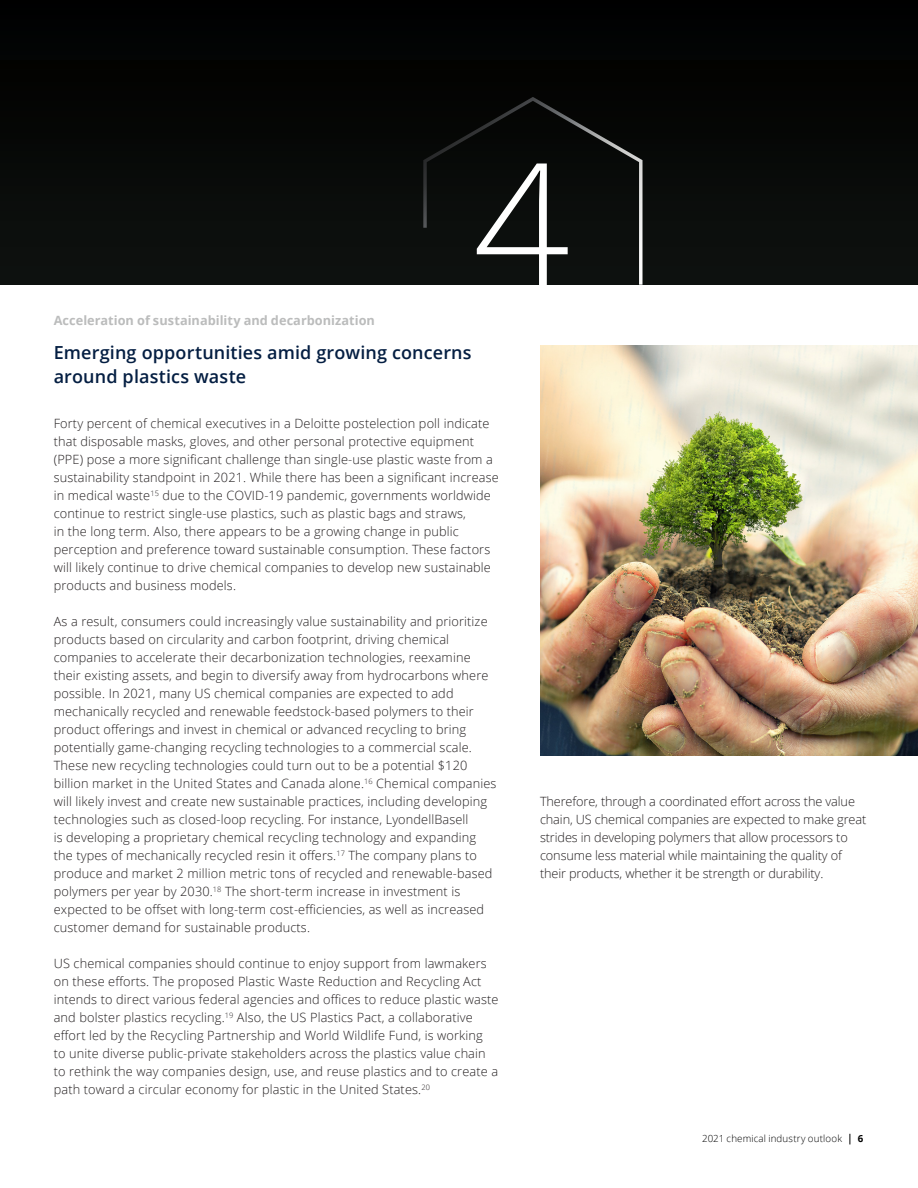
<style>
.page{position:relative;width:918px;height:1188px;background:#fff}
.page>*{position:absolute;margin:0;border:0;box-sizing:border-box;transform-origin:0 0}
.t1{font:300 169.5px "Open Sans";color:#fff}
.Introduction__14_18p{font:600 18px/24px "Open Sans";letter-spacing:.005em;color:#041e42}
.t2{font:300 12.75px/18px "Open Sans";letter-spacing:.01em;color:#231f20}
.t3{font:300 12.75px/18px "Open Sans";letter-spacing:-.01em;color:#231f20}
.Introduction__14_18p-2{font:700 12.75px "Open Sans";color:#bbbcbc}
.Introduction__14_18p-3{font:300 9.75px "Open Sans";letter-spacing:.015em;color:#000}
.Introduction__14_18p-4{font:700 9.75px "Open Sans";color:#000}
</style>
<div class="page">
<div style="left:0;top:0;width:918px;height:285px;background:#050605"></div>
<img style="left:540px;top:346px;width:378px;height:410px">
<svg style="left:423px;top:97px;width:220px;height:188px"></svg>
<p class="Introduction__14_18p-2" style="left:54px;top:311px;width:323px">Acceleration of sustainability and decarbonization</p>
<p class="t1" style="left:473px;top:108px;width:98px">4</p>
<p class="Introduction__14_18p" style="left:54px;top:340px;width:419px">Emerging opportunities amid growing concerns around plastics waste</p>
<p class="t2" style="left:54px;top:414px;width:446px">Forty percent of chemical executives in a Deloitte postelection poll indicate that disposable masks, gloves, and other personal protective equipment (PPE) pose a more significant challenge than single-use plastic waste from a sustainability standpoint in 2021. While there has been a significant increase in medical waste<sup>15</sup> due to the COVID-19 pandemic, governments worldwide continue to restrict single-use plastics, such as plastic bags and straws,<br>in the long term. Also, there appears to be a growing change in public perception and preference toward sustainable consumption. These factors will likely continue to drive chemical companies to develop new sustainable products and business models.</p>
<p class="t2" style="left:54px;top:612px;width:444px">As a result, consumers could increasingly value sustainability and prioritize products based on circularity and carbon footprint, driving chemical companies to accelerate their decarbonization technologies, reexamine their existing assets, and begin to diversify away from hydrocarbons where possible. In 2021, many US chemical companies are expected to add mechanically recycled and renewable feedstock-based polymers to their product offerings and invest in chemical or advanced recycling to bring potentially game-changing recycling technologies to a commercial scale.<br>These new recycling technologies could turn out to be a potential $120 billion market in the United States and Canada alone.<sup>16</sup> Chemical companies will likely invest and create new sustainable practices, including developing technologies such as closed-loop recycling. For instance, LyondellBasell<br>is developing a proprietary chemical recycling technology and expanding the types of mechanically recycled resin it offers.<sup>17</sup> The company plans to produce and market 2 million metric tons of recycled and renewable-based polymers per year by 2030.<sup>18</sup> The short-term increase in investment is expected to be offset with long-term cost-efficiencies, as well as increased customer demand for sustainable products.</p>
<p class="t2" style="left:54px;top:954px;width:446px">US chemical companies should continue to enjoy support from lawmakers on these efforts. The proposed Plastic Waste Reduction and Recycling Act intends to direct various federal agencies and offices to reduce plastic waste and bolster plastics recycling.<sup>19</sup> Also, the US Plastics Pact, a collaborative effort led by the Recycling Partnership and World Wildlife Fund, is working<br>to unite diverse public-private stakeholders across the plastics value chain to rethink the way companies design, use, and reuse plastics and to create a path toward a circular economy for plastic in the United States.<sup>20</sup></p>
<p class="t3" style="left:540px;top:792px;width:328px">Therefore, through a coordinated effort across the value chain, US chemical companies are expected to make great strides in developing polymers that allow processors to consume less material while maintaining the quality of their products, whether it be strength or durability.</p>
<p class="Introduction__14_18p-3" style="left:702px;top:1132px;width:141px">2021 chemical industry outlook</p>
<p class="Introduction__14_18p-4" style="left:858px;top:1132px;width:7px">6</p>
</div>
